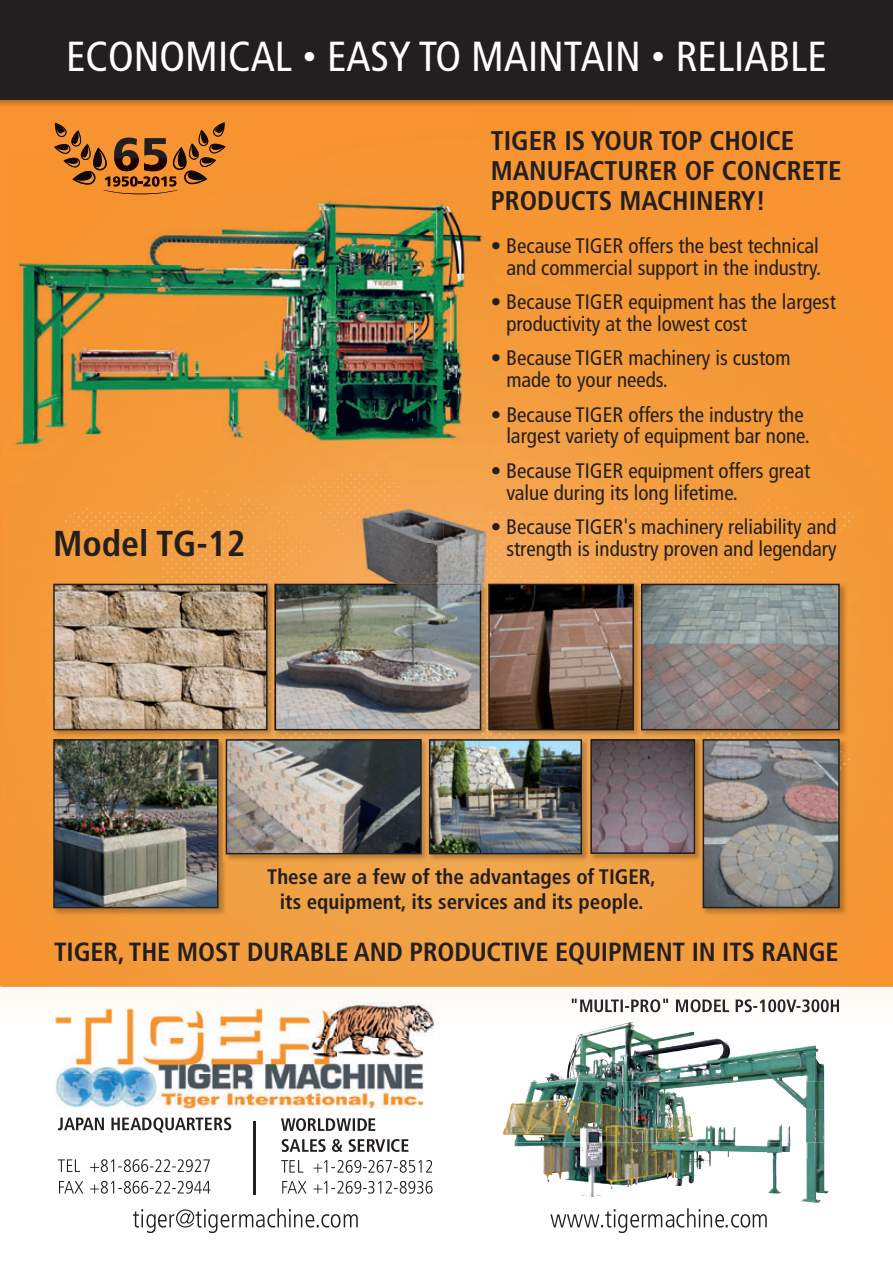
<style>
.page{position:relative;width:893px;height:1263px;background:#fff}
.page>*{position:absolute;margin:0;border:0;box-sizing:border-box;transform-origin:0 0}
.t1{font:condensed 42px "Frutiger";color:#fff}
.t2{font:700 condensed 36px "Frutiger";color:#231f20}
.t3{font:700 condensed 27px/30px "Frutiger";color:#231f20}
.t4{font:700 condensed 26.25px "Frutiger";letter-spacing:-.005em;color:#231f20}
.t5{font:condensed 21px/21.8px "Frutiger";color:#231f20;text-align:right}
.t6{font:700 condensed 21px/24.6px "Frutiger";color:#231f20;text-align:center}
.s1{font-size:27px}
.s2{font-weight:300}
</style>
<div class="page">
<img style="left:1px;top:882px;width:298px;height:103px">
<div style="left:299px;top:862px;width:437px;height:123px;background:#f1a045"></div>
<div style="left:736px;top:882px;width:157px;height:103px;background:#f59635"></div>
<div style="left:1px;top:693px;width:51px;height:189px;background:#f49938"></div>
<img style="left:226px;top:862px;width:73px;height:20px">
<div style="left:847px;top:693px;width:46px;height:189px;background:#f49938"></div>
<img style="left:55px;top:481px;width:313px;height:101px">
<img style="left:475px;top:107px;width:156px;height:475px">
<div style="left:368px;top:481px;width:107px;height:23px;background:#f5a550"></div>
<div style="left:1px;top:107px;width:54px;height:586px;background:#f49837"></div>
<div style="left:631px;top:107px;width:262px;height:293px;background:#f69532"></div>
<div style="left:53px;top:107px;width:422px;height:51px;background:#f79330"></div>
<img style="left:597px;top:400px;width:296px;height:293px">
<img style="left:610px;top:522px;width:171px;height:51px">
<img style="left:798px;top:513px;width:52px;height:26px">
<img style="left:645px;top:496px;width:136px;height:9px">
<svg style="left:65px;top:503px;width:96px;height:19px;background:#f49c3e"></svg>
<svg style="left:843px;top:512px;width:11px;height:17px"></svg>
<img style="left:65px;top:524px;width:232px;height:11px">
<div style="left:167px;top:482px;width:150px;height:19px;background:#f39e42"></div>
<img style="left:317px;top:482px;width:95px;height:11px">
<div style="left:317px;top:522px;width:39px;height:42px;background:#f4a653"></div>
<img style="left:524px;top:558px;width:211px;height:7px">
<img style="left:490px;top:522px;width:245px;height:5px">
<img style="left:737px;top:522px;width:105px;height:9px">
<img style="left:737px;top:579px;width:28px;height:3px">
<img style="left:1px;top:985px;width:892px;height:1px">
<svg style="left:0;top:986px;width:893px;height:242px"></svg>
<svg style="left:611px;top:1105px;width:195px;height:10px"></svg>
<svg style="left:611px;top:1148px;width:204px;height:3px"></svg>
<img style="left:567px;top:1029px;width:44px;height:53px">
<img style="left:681px;top:1039px;width:143px;height:49px">
<img style="left:631px;top:1082px;width:50px;height:60px">
<img style="left:611px;top:1115px;width:21px;height:27px">
<img style="left:768px;top:1159px;width:60px;height:44px">
<img style="left:611px;top:1022px;width:47px;height:60px">
<img style="left:721px;top:1082px;width:103px;height:27px">
<img style="left:515px;top:1142px;width:96px;height:55px">
<img style="left:806px;top:1109px;width:18px;height:33px">
<img style="left:503px;top:1082px;width:108px;height:60px">
<img style="left:694px;top:1124px;width:96px;height:45px">
<img style="left:646px;top:1142px;width:49px;height:44px">
<img style="left:577px;top:1026px;width:131px;height:46px">
<img style="left:515px;top:1083px;width:16px;height:22px">
<img style="left:580px;top:1155px;width:16px;height:41px">
<img style="left:39px;top:1002px;width:397px;height:108px">
<svg style="left:565px;top:999px;width:274px;height:13px"></svg>
<img style="left:572px;top:999px;width:238px;height:13px">
<svg style="left:375px;top:1118px;width:1px;height:13px"></svg>
<img style="left:281px;top:1118px;width:94px;height:13px">
<svg style="left:408px;top:1139px;width:1px;height:13px"></svg>
<img style="left:282px;top:1139px;width:126px;height:13px">
<img style="left:281px;top:1160px;width:151px;height:13px">
<img style="left:282px;top:1181px;width:150px;height:13px">
<img style="left:254px;top:1121px;width:1px;height:73px">
<div style="left:58px;top:1117px;width:173px;height:16px;background:#fff"></div>
<img style="left:58px;top:1117px;width:173px;height:15px">
<img style="left:58px;top:1159px;width:152px;height:13px">
<div style="left:59px;top:1180px;width:152px;height:13px;background:#fff"></div>
<img style="left:59px;top:1181px;width:151px;height:12px">
<svg style="left:133px;top:1208px;width:224px;height:20px"></svg>
<img style="left:133px;top:1209px;width:131px;height:24px">
<svg style="left:739px;top:1208px;width:28px;height:20px"></svg>
<img style="left:551px;top:1208px;width:188px;height:25px">
<img style="left:226px;top:738px;width:475px;height:124px">
<img style="left:52px;top:582px;width:587px;height:155px">
<img style="left:701px;top:738px;width:146px;height:178px">
<svg style="left:840px;top:751px;width:10px;height:27px"></svg>
<img style="left:737px;top:738px;width:49px;height:1px">
<img style="left:706px;top:742px;width:131px;height:163px">
<div style="left:703px;top:739px;width:137px;height:169px;border:2px solid #231f20"></div>
<img style="left:52px;top:738px;width:174px;height:178px">
<img style="left:56px;top:742px;width:159px;height:163px">
<div style="left:53px;top:739px;width:165px;height:169px;border:2px solid #231f20"></div>
<img style="left:163px;top:582px;width:108px;height:8px">
<img style="left:268px;top:680px;width:3px;height:21px">
<img style="left:52px;top:737px;width:221px;height:1px">
<img style="left:56px;top:587px;width:209px;height:140px">
<div style="left:53px;top:584px;width:215px;height:146px;border:2px solid #231f20"></div>
<img style="left:229px;top:742px;width:190px;height:109px">
<div style="left:226px;top:739px;width:196px;height:115px;border:2px solid #231f20"></div>
<img style="left:634px;top:609px;width:5px;height:7px">
<img style="left:514px;top:582px;width:125px;height:8px">
<img style="left:514px;top:733px;width:4px;height:4px">
<img style="left:514px;top:737px;width:333px;height:1px">
<img style="left:514px;top:587px;width:117px;height:140px">
<div style="left:488px;top:584px;width:146px;height:146px;border:2px solid #231f20"></div>
<img style="left:427px;top:751px;width:3px;height:111px">
<img style="left:432px;top:742px;width:147px;height:109px">
<div style="left:429px;top:739px;width:153px;height:115px;border:2px solid #231f20"></div>
<img style="left:639px;top:582px;width:208px;height:155px">
<img style="left:643px;top:582px;width:92px;height:2px">
<img style="left:737px;top:582px;width:28px;height:2px">
<svg style="left:788px;top:733px;width:5px;height:11px"></svg>
<img style="left:741px;top:737px;width:45px;height:1px">
<svg style="left:701px;top:733px;width:34px;height:19px"></svg>
<svg style="left:639px;top:609px;width:2px;height:11px"></svg>
<img style="left:639px;top:584px;width:2px;height:19px">
<svg style="left:589px;top:737px;width:106px;height:117px;background:#75656a"></svg>
<img style="left:644px;top:587px;width:193px;height:140px">
<div style="left:641px;top:584px;width:199px;height:146px;border:2px solid #231f20"></div>
<img style="left:1px;top:100px;width:892px;height:7px">
<div style="left:0;top:0;width:893px;height:100px;background:#231f20"></div>
<img style="left:9px;top:158px;width:481px;height:323px">
<img style="left:320px;top:469px;width:95px;height:11px">
<svg style="left:54px;top:122px;width:172px;height:72px;background:#be7127"></svg>
<img style="left:104px;top:193px;width:73px;height:1px">
<img style="left:104px;top:190px;width:73px;height:3px">
<img style="left:357px;top:504px;width:130px;height:78px">
<svg style="left:393px;top:522px;width:18px;height:5px"></svg>
<img style="left:358px;top:504px;width:129px;height:18px">
<img style="left:423px;top:562px;width:64px;height:20px">
<img style="left:422px;top:522px;width:65px;height:30px">
<img style="left:273px;top:582px;width:241px;height:169px">
<h1 class="t1" style="left:66px;top:39px;width:762px">ECONOMICAL <span class="s1">•</span> EASY TO MAINTAIN <span class="s1">•</span> RELIABLE</h1>
<h2 class="t2" style="left:53px;top:529px;width:194px">Model TG-12</h2>
<p class="t3" style="left:491px;top:128px;width:352px">TIGER IS YOUR TOP CHOICE<br>MANUFACTURER OF CONCRETE<br>PRODUCTS MACHINERY!</p>
<p class="t5" style="left:491px;top:236px;width:332px">• Because TIGER offers the best technical and commercial support in the industry.</p>
<p class="t5" style="left:506px;top:293px;width:331px;text-align:left;text-indent:-16px">• Because TIGER equipment has the largest productivity at the lowest cost</p>
<p class="t5" style="left:506px;top:349px;width:286px;text-align:left;text-indent:-16px">• Because TIGER machinery is custom made to your needs.</p>
<p class="t5" style="left:491px;top:405px;width:321px"><span class="s2">•</span> Because TIGER offers the industry the largest variety of equipment bar none.</p>
<p class="t5" style="left:506px;top:461px;width:305px;text-align:left;text-indent:-16px">• Because TIGER equipment offers great value during its long lifetime.</p>
<p class="t5" style="left:491px;top:518px;width:347px">• Because TIGER's machinery reliability and strength is industry proven and legendary</p>
<p class="t6" style="left:267px;top:866px;width:390px">These are a few of the advantages of TIGER, its equipment, its services and its people.</p>
<p class="t4" style="left:54px;top:941px;width:786px">TIGER, THE MOST DURABLE AND PRODUCTIVE EQUIPMENT IN ITS RANGE</p>
</div>
